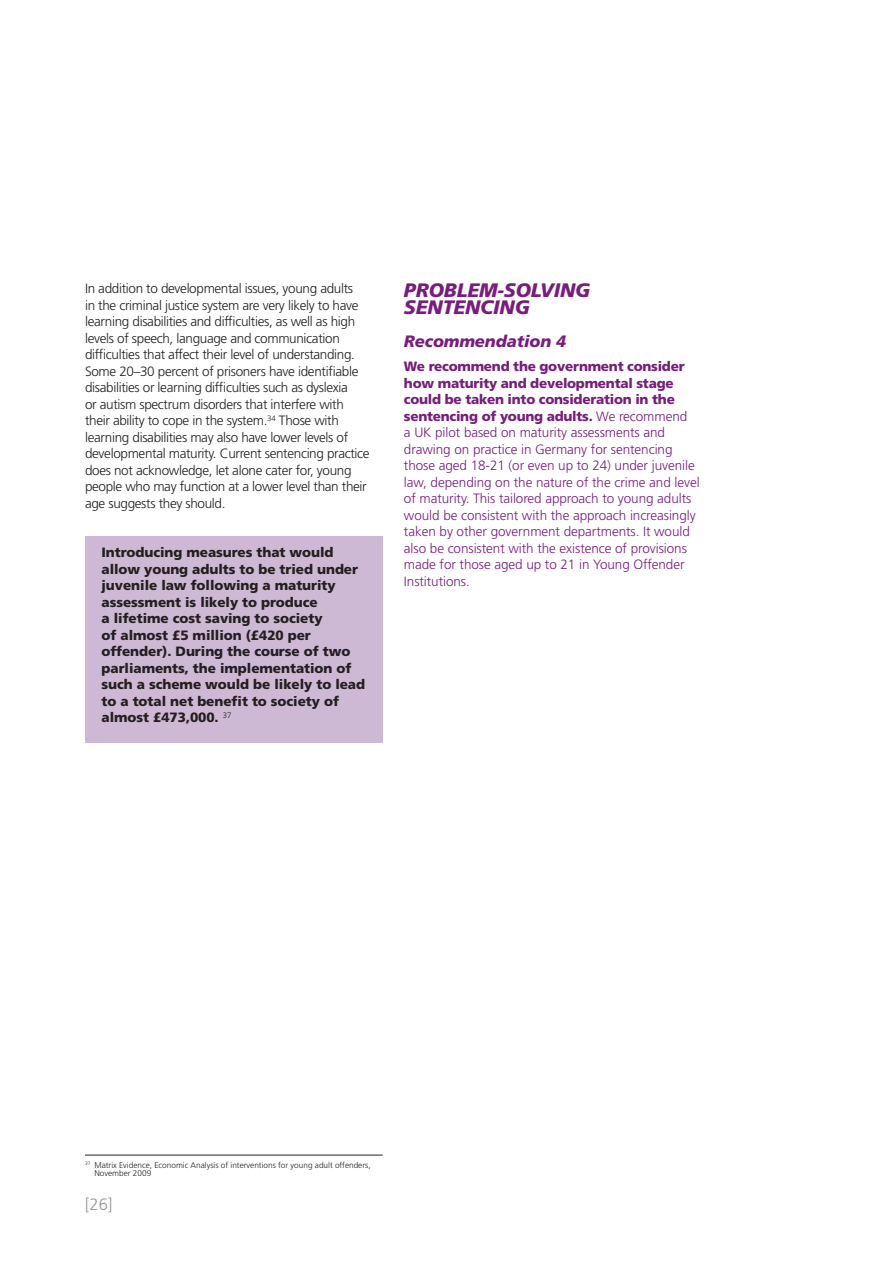
<style>
.page{position:relative;width:893px;height:1263px;background:#fff}
.page>*{position:absolute;margin:0;border:0;box-sizing:border-box;transform-origin:0 0}
.TEXT{font:italic 900 19.5px/16.5px "Frutiger LT Std";letter-spacing:-.005em;color:#781d7d}
.TEXT-2{font:italic 900 16.5px "Frutiger LT Std";letter-spacing:-.005em;color:#781d7d}
.t1{font:300 16.5px "Frutiger LT Std";color:#939598}
.TEXT-3{font:300 13.5px/16.5px "Frutiger LT Std";letter-spacing:-.025em;color:#231f20}
.TEXT-4{font:300 13.5px/16.5px "Frutiger LT Std";letter-spacing:-.005em;color:#781d7d}
.INDENTED_TEXT{font:900 13.5px/16.5px "Frutiger LT Std";letter-spacing:-.005em;color:#231f20}
.FOOTNOTE{font:300 8.25px/8.2px "Frutiger LT Std";color:#231f20}
.s1{font-weight:900}
</style>
<div class="page">
<div style="left:85px;top:536px;width:298px;height:207px;background:#ceb9d5"></div>
<hr style="left:85px;top:1155px;width:298px;height:1px;background:#231f20">
<p class="TEXT-3" style="left:85px;top:280px;width:286px">In addition to developmental issues, young adults<br>in the criminal justice system are very likely to have learning disabilities and difficulties, as well as high levels of speech, language and communication difficulties that affect their level of understanding.<br>Some 20–30 percent of prisoners have identifiable disabilities or learning difficulties such as dyslexia<br>or autism spectrum disorders that interfere with their ability to cope in the system.<sup>34</sup> Those with learning disabilities may also have lower levels of developmental maturity. Current sentencing practice does not acknowledge, let alone cater for, young people who may function at a lower level than their age suggests they should.</p>
<p class="INDENTED_TEXT" style="left:102px;top:544px;width:265px">Introducing measures that would allow young adults to be tried under juvenile law following a maturity assessment is likely to produce<br>a lifetime cost saving to society<br>of almost £5 million (£420 per offender). During the course of two parliaments, the implementation of such a scheme would be likely to lead to a total net benefit to society of almost £473,000. <sup>37</sup></p>
<p class="TEXT" style="left:404px;top:282px;width:188px">PROBLEM-SOLVING<br>SENTENCING</p>
<p class="TEXT-2" style="left:404px;top:331px;width:164px">Recommendation 4</p>
<p class="TEXT-4" style="left:404px;top:359px;width:297px"><span class="s1">We recommend the government consider how maturity and developmental stage could be taken into consideration in the sentencing of young adults.</span> We recommend<br>a UK pilot based on maturity assessments and drawing on practice in Germany for sentencing those aged 18-21 (or even up to 24) under juvenile law, depending on the nature of the crime and level of maturity. This tailored approach to young adults would be consistent with the approach increasingly taken by other government departments. It would also be consistent with the existence of provisions made for those aged up to 21 in Young Offender Institutions.</p>
<p class="FOOTNOTE" style="left:94px;top:1161px;width:278px;text-indent:-9px"><sup>37</sup> Matrix Evidence, Economic Analysis of interventions for young adult offenders,<br>November 2009</p>
<p class="t1" style="left:85px;top:1194px;width:29px">[26]</p>
</div>
